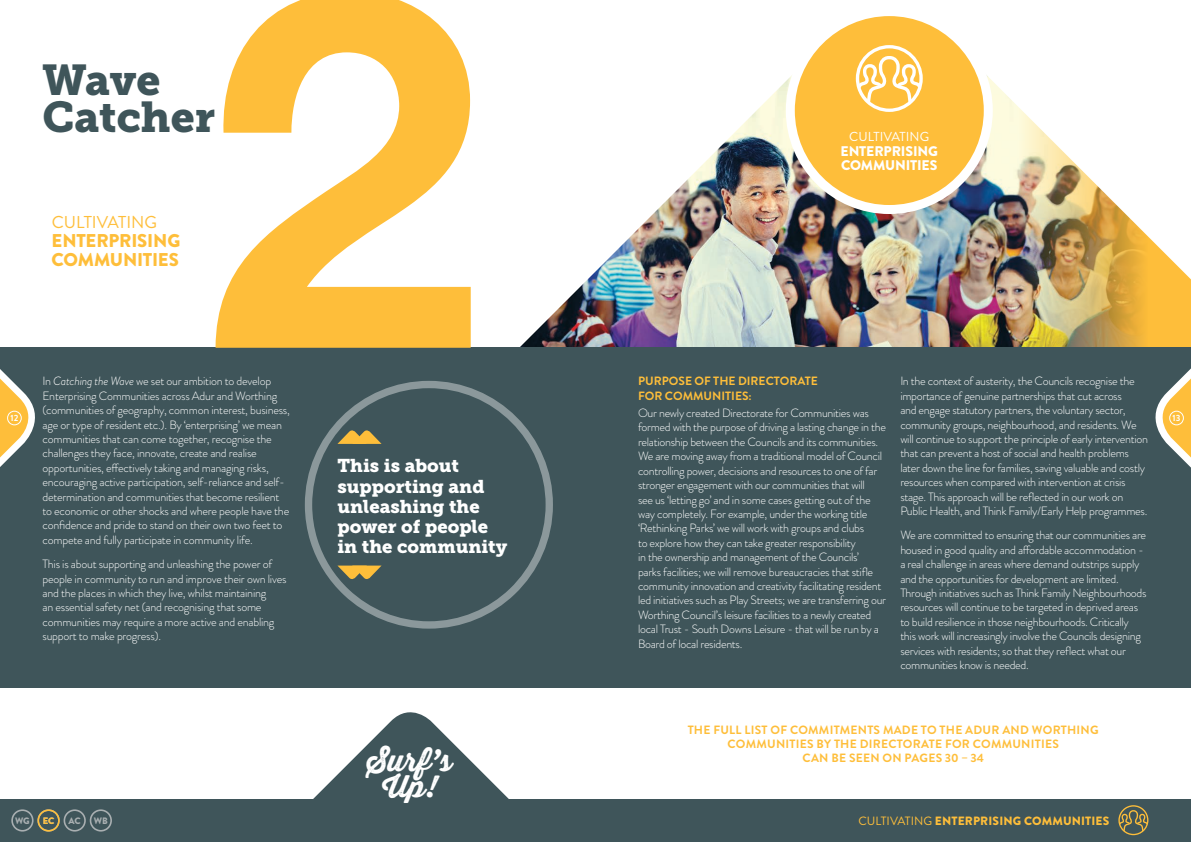
<style>
.page{position:relative;width:1191px;height:842px;background:#fff}
.page>*{position:absolute;margin:0;border:0;box-sizing:border-box;transform-origin:0 0}
.t1{font:42.8px/37px "Museo Slab 900";color:#3f555a}
.t2{font:29.9px/26.2px "Thirsty Rough Bol";color:#fff;text-align:center}
.t3{font:900 18.5px/18.5px "Brandon Grotesque";letter-spacing:-.01em;color:#febe3a}
.t4{font:18.4px/20.2px "Museo Slab 900";color:#fff}
.t5{font:17.2px "Brandon Grotesque";color:#febe3a}
.t6{font:900 14px/14px "Brandon Grotesque";letter-spacing:-.01em;color:#fff}
.t7{font:13px "Brandon Grotesque";color:#fff}
.t8{font:300 12px/14.4px "Brandon Grotesque";letter-spacing:-.025em;color:#fff}
.t9{font:700 12px/14.4px "Brandon Grotesque";letter-spacing:.02em;color:#febe3a;text-align:center}
.t10{font:700 12px/14.4px "Brandon Grotesque";color:#febe3a}
.t11{font:900 12px "Brandon Grotesque";letter-spacing:.01em;color:#febe3a}
.t12{font:900 9.3px "Brandon Grotesque";color:#a9afb1}
.t13{font:900 9.3px "Brandon Grotesque";color:#febe3a}
.t14{font:700 9px "Brandon Grotesque";color:#fff}
.s1{font-style:italic}
.s2{font-weight:400}
</style>
<div class="page">
<div style="left:0;top:799px;width:1191px;height:43px;background:#3f555a"></div>
<img style="left:471px;top:75px;width:720px;height:273px">
<div style="left:0;top:348px;width:1191px;height:340px;background:#3f555a"></div>
<svg style="left:304px;top:380px;width:249px;height:249px"></svg>
<svg style="left:337px;top:429px;width:44px;height:15px"></svg>
<svg style="left:337px;top:566px;width:44px;height:15px"></svg>
<div style="left:790px;top:12px;width:198px;height:197px;background:#febe3a;border-radius:50%"></div>
<div style="left:786px;top:7px;width:206px;height:207px;border:9px solid #fff;border-radius:50%"></div>
<svg style="left:215px;top:0;width:256px;height:348px;fill:#febe3a"></svg>
<svg style="left:855px;top:45px;width:68px;height:67px"></svg>
<svg style="left:0;top:347px;width:49px;height:120px"></svg>
<svg style="left:1141px;top:292px;width:50px;height:176px"></svg>
<svg style="left:1118px;top:805px;width:31px;height:31px"></svg>
<svg style="left:313px;top:712px;width:196px;height:87px"></svg>
<svg style="left:11px;top:809px;width:101px;height:23px"></svg>
<h1 class="t1" style="left:43px;top:62px;width:174px">Wave<br>Catcher</h1>
<p class="t5" style="left:52px;top:210px;width:107px">CULTIVATING</p>
<p class="t3" style="left:52px;top:232px;width:130px">ENTERPRISING<br>COMMUNITIES</p>
<p class="t14" style="left:10px;top:412px;width:9px">12</p>
<p class="t8" style="left:43px;top:374px;width:249px">In <span class="s1">Catching the Wave</span> we set our ambition to develop Enterprising Communities across Adur and Worthing (communities of geography, common interest, business, age or type of resident etc.). By ‘enterprising’ we mean communities that can come together, recognise the challenges they face, innovate, create and realise opportunities, efectively taking and managing risks, encouraging active participation, self-reliance and self&shy;determination and communities that become resilient to economic or other shocks and where people have the confdence and pride to stand on their own two feet to compete and fully participate in community life.</p>
<p class="t8" style="left:43px;top:557px;width:245px">This is about supporting and unleashing the power of people in community to run and improve their own lives and the places in which they live, whilst maintaining<br>an essential safety net (and recognising that some communities may require a more active and enabling support to make progress).</p>
<p class="t12" style="left:15px;top:814px;width:16px">WG</p>
<p class="t12" style="left:69px;top:814px;width:14px">AC</p>
<p class="t12" style="left:94px;top:814px;width:15px">WB</p>
<p class="t13" style="left:43px;top:814px;width:13px">EC</p>
<p class="t4" style="left:337px;top:456px;width:171px">This is about supporting and unleashing the power of people in the community</p>
<p class="t2" style="left:367px;top:747px;width:86px">Surf’s<br>Up!</p>
<p class="t7" style="left:849px;top:128px;width:81px">CULTIVATING</p>
<p class="t6" style="left:840px;top:144px;width:99px">ENTERPRISING<br>COMMUNITIES</p>
<h2 class="t10" style="left:638px;top:374px;width:181px">PURPOSE OF THE DIRECTORATE<br>FOR COMMUNITIES:</h2>
<p class="t8" style="left:638px;top:406px;width:250px">Our newly created Directorate for Communities was formed with the purpose of driving a lasting change in the relationship between the Councils and its communities.<br>We are moving away from a traditional model of Council controlling power, decisions and resources to one of far stronger engagement with our communities that will<br>see us ‘letting go’ and in some cases getting out of the way completely. For example, under the working title ‘Rethinking Parks’ we will work with groups and clubs<br>to explore how they can take greater responsibility<br>in the ownership and management of the Councils’<br>parks facilities; we will remove bureaucracies that stife community innovation and creativity facilitating resident led initiatives such as Play Streets; we are transferring our Worthing Council’s leisure facilities to a newly created local Trust - South Downs Leisure - that will be run by a Board of local residents.</p>
<p class="t8" style="left:900px;top:374px;width:249px">In the context of austerity, the Councils recognise the importance of genuine partnerships that cut across<br>and engage statutory partners, the voluntary sector, community groups, neighbourhood, and residents. We will continue to support the principle of early intervention that can prevent a host of social and health problems later down the line for families, saving valuable and costly resources when compared with intervention at crisis stage. This approach will be refected in our work on Public Health, and Think Family/Early Help programmes.</p>
<p class="t8" style="left:900px;top:528px;width:248px">We are committed to ensuring that our communities are housed in good quality and afordable accommodation - a real challenge in areas where demand outstrips supply and the opportunities for development are limited.<br>Through initiatives such as Think Family Neighbourhoods resources will continue to be targeted in deprived areas to build resilience in those neighbourhoods. Critically this work will increasingly involve the Councils designing services with residents; so that they refect what our communities know is needed.</p>
<h3 class="t9" style="left:687px;top:722px;width:412px">THE FULL LIST OF COMMITMENTS MADE TO THE ADUR AND WORTHING<br>COMMUNITIES BY THE DIRECTORATE FOR COMMUNITIES<br>CAN BE SEEN ON PAGES 30 – 34</h3>
<p class="t11" style="left:858px;top:812px;width:252px"><span class="s2">CULTIVATING</span> ENTERPRISING COMMUNITIES</p>
<p class="t14" style="left:1172px;top:412px;width:9px">13</p>
</div>
